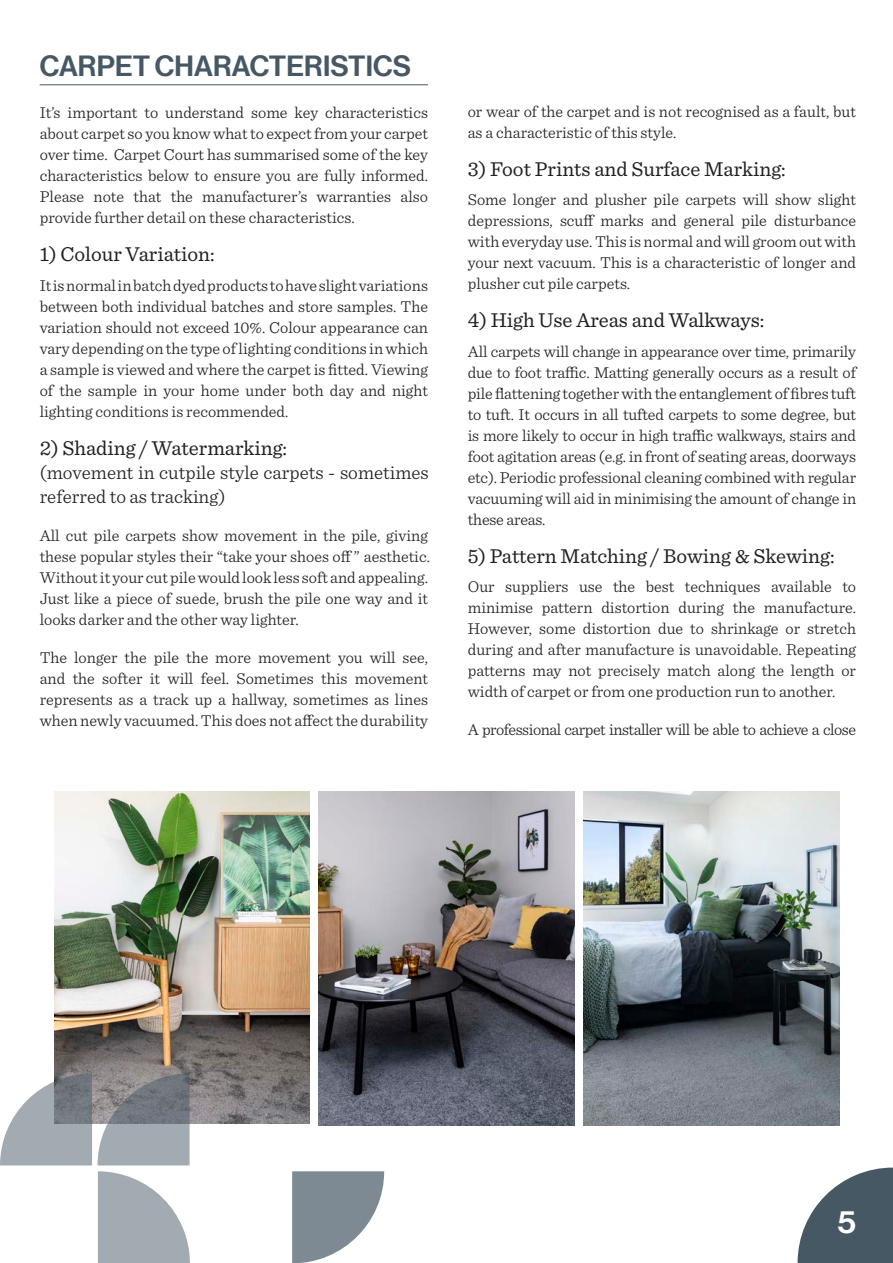
<style>
.page{position:relative;width:893px;height:1263px;background:#fff}
.page>*{position:absolute;margin:0;border:0;box-sizing:border-box;transform-origin:0 0}
.t1{font:31.5px "N Haas Grotesk DS Pro 65 Md";color:#fff}
.t2{font:28.5px "N Haas Grotesk DS Pro 65 Md";letter-spacing:.005em;color:#475865}
.subhead{font:21px "Sentinel";color:#231f20}
.t3{font:300 19.5px/23.5px "Sentinel";color:#231f20}
.t4{font:300 16.5px/21px "Sentinel";color:#231f20;text-align:justify}
.t5{font:300 16.5px "Sentinel";letter-spacing:-.03em;color:#231f20}
</style>
<div class="page">
<img style="left:54px;top:792px;width:256px;height:331px">
<img style="left:319px;top:792px;width:256px;height:334px">
<img style="left:583px;top:792px;width:256px;height:334px">
<hr style="left:40px;top:84px;width:388px;height:1px;background:#475865">
<svg style="left:0;top:1073px;width:92px;height:92px"></svg>
<svg style="left:98px;top:1073px;width:92px;height:92px;background:#8f9399"></svg>
<svg style="left:98px;top:1171px;width:92px;height:92px"></svg>
<svg style="left:292px;top:1171px;width:92px;height:92px"></svg>
<svg style="left:798px;top:1167px;width:95px;height:96px"></svg>
<p class="t2" style="left:40px;top:49px;width:373px">CARPET CHARACTERISTICS</p>
<p class="t4" style="left:40px;top:101px;width:390px">It’s important to understand some key characteristics about carpet so you know what to expect from your carpet over time. Carpet Court has summarised some of the key characteristics below to ensure you are fully informed.<br>Please note that the manufacturer’s warranties also provide further detail on these characteristics.</p>
<p class="subhead" style="left:40px;top:238px;width:177px">1) Colour Variation:</p>
<p class="t4" style="left:40px;top:274px;width:390px">It is normal in batch dyed products to have slight variations between both individual batches and store samples. The variation should not exceed 10%. Colour appearance can vary depending on the type of lighting conditions in which a sample is viewed and where the carpet is fitted. Viewing of the sample in your home under both day and night lighting conditions is recommended.</p>
<p class="subhead" style="left:40px;top:432px;width:249px">2) Shading / Watermarking:</p>
<p class="t3" style="left:40px;top:459px;width:391px">(movement in cutpile style carpets - sometimes referred to as tracking)</p>
<p class="t4" style="left:40px;top:523px;width:392px">All cut pile carpets show movement in the pile, giving these popular styles their “take your shoes off” aesthetic.<br>Without it your cut pile would look less soft and appealing.<br>Just like a piece of suede, brush the pile one way and it looks darker and the other way lighter.</p>
<p class="t4" style="left:40px;top:645px;width:390px">The longer the pile the more movement you will see, and the softer it will feel. Sometimes this movement represents as a track up a hallway, sometimes as lines when newly vacuumed. This does not affect the durability</p>
<p class="t4" style="left:468px;top:100px;width:390px">or wear of the carpet and is not recognised as a fault, but as a characteristic of this style.</p>
<p class="subhead" style="left:468px;top:153px;width:320px">3) Foot Prints and Surface Marking:</p>
<p class="t4" style="left:468px;top:188px;width:390px">Some longer and plusher pile carpets will show slight depressions, scuff marks and general pile disturbance with everyday use. This is normal and will groom out with your next vacuum. This is a characteristic of longer and plusher cut pile carpets.</p>
<p class="subhead" style="left:468px;top:304px;width:298px">4) High Use Areas and Walkways:</p>
<p class="t4" style="left:468px;top:340px;width:390px">All carpets will change in appearance over time, primarily due to foot traffic. Matting generally occurs as a result of pile flattening together with the entanglement of fibres tuft to tuft. It occurs in all tufted carpets to some degree, but is more likely to occur in high traffic walkways, stairs and foot agitation areas (e.g. in front of seating areas, doorways etc). Periodic professional cleaning combined with regular vacuuming will aid in minimising the amount of change in these areas.</p>
<p class="subhead" style="left:468px;top:540px;width:368px">5) Pattern Matching / Bowing &amp; Skewing:</p>
<p class="t4" style="left:468px;top:575px;width:390px">Our suppliers use the best techniques available to minimise pattern distortion during the manufacture.<br>However, some distortion due to shrinkage or stretch during and after manufacture is unavoidable. Repeating patterns may not precisely match along the length or width of carpet or from one production run to another.</p>
<p class="t5" style="left:468px;top:718px;width:390px">A professional carpet installer will be able to achieve a close</p>
<h1 class="t1" style="left:838px;top:1204px;width:20px">5</h1>
</div>
